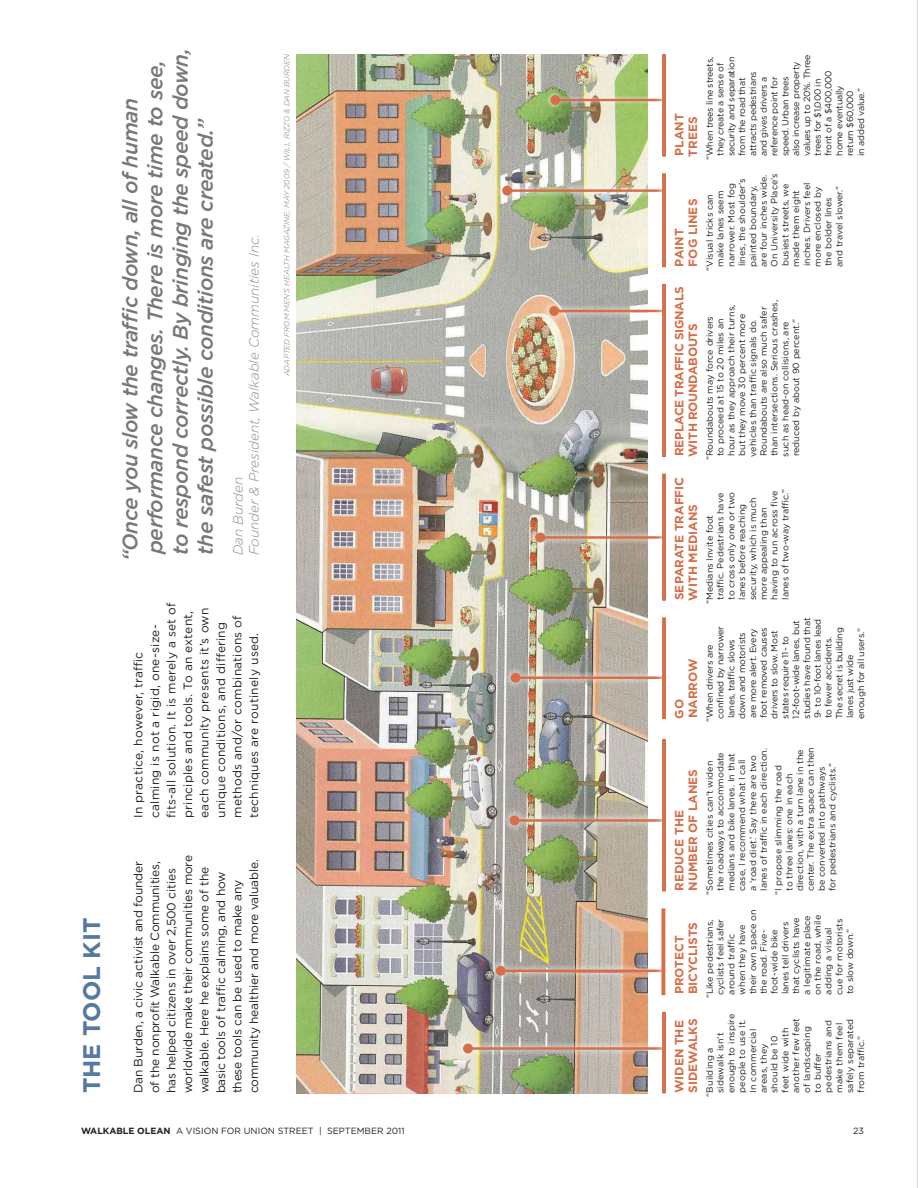
<style>
.page{position:relative;width:918px;height:1188px;background:#fff}
.page>*{position:absolute;margin:0;border:0;box-sizing:border-box;transform-origin:0 0}
.t1{font:700 24px "Gotham";color:#5579a0}
.t2{font:italic 500 21px/25.2px "Gotham";letter-spacing:-.02em;color:#76787b}
.t3{font:italic 300 13.5px/16.2px "Gotham";color:#8a8c8f}
.t4{font:12px/16.5px "Gotham";letter-spacing:-.01em;color:#231f20}
.t5{font:12px/16.5px "Gotham";letter-spacing:.02em;color:#231f20}
.t6{font:700 12px/13.5px "Gotham";color:#d56f4a}
.t7{font:700 12px/13.5px "Gotham";letter-spacing:-.02em;color:#d56f4a}
.t8{font:9px/10.8px "Gotham";color:#231f20}
.t9{font:9px/10.8px "Gotham";letter-spacing:-.02em;color:#231f20}
.t10{font:italic 300 7.5px "Gotham";color:#76787b}
.s1{font-weight:700}
</style>
<div class="page">
<hr style="left:917px;top:0;width:1px;height:1188px;background:#c7c8ca">
<img style="left:297px;top:54px;width:351px;height:1039px">
<div style="left:457px;top:1038px;width:213px;height:21px;background:#fff;opacity:.75"></div>
<hr style="left:468px;top:1047px;width:196px;height:3px;background:#d56f4a">
<div style="left:463px;top:1044px;width:10px;height:9px;background:#d56f4a;border-radius:50%"></div>
<div style="left:490px;top:960px;width:179px;height:21px;background:#fff;opacity:.75"></div>
<hr style="left:501px;top:970px;width:163px;height:2px;background:#d56f4a">
<div style="left:496px;top:966px;width:10px;height:10px;background:#d56f4a;border-radius:50%"></div>
<div style="left:504px;top:810px;width:166px;height:21px;background:#fff;opacity:.75"></div>
<hr style="left:514px;top:819px;width:150px;height:3px;background:#d56f4a">
<div style="left:509px;top:816px;width:10px;height:9px;background:#d56f4a;border-radius:50%"></div>
<div style="left:505px;top:667px;width:165px;height:21px;background:#fff;opacity:.75"></div>
<hr style="left:516px;top:676px;width:148px;height:3px;background:#d56f4a">
<div style="left:511px;top:673px;width:10px;height:10px;background:#d56f4a;border-radius:50%"></div>
<div style="left:530px;top:527px;width:140px;height:21px;background:#fff;opacity:.75"></div>
<hr style="left:540px;top:536px;width:124px;height:3px;background:#d56f4a">
<div style="left:535px;top:532px;width:10px;height:10px;background:#d56f4a;border-radius:50%"></div>
<div style="left:544px;top:300px;width:125px;height:21px;background:#fff;opacity:.75"></div>
<hr style="left:554px;top:310px;width:110px;height:2px;background:#d56f4a">
<div style="left:549px;top:306px;width:10px;height:10px;background:#d56f4a;border-radius:50%"></div>
<div style="left:497px;top:180px;width:172px;height:21px;background:#fff;opacity:.75"></div>
<hr style="left:507px;top:189px;width:157px;height:3px;background:#d56f4a">
<div style="left:502px;top:186px;width:10px;height:10px;background:#d56f4a;border-radius:50%"></div>
<div style="left:548px;top:92px;width:119px;height:16px;background:#fff;opacity:.75"></div>
<hr style="left:555px;top:99px;width:109px;height:2px;background:#d56f4a">
<div style="left:550px;top:95px;width:10px;height:10px;background:#d56f4a;border-radius:50%"></div>
<div style="left:657px;top:278px;width:15px;height:185px;background:#fff"></div>
<hr style="left:662px;top:284px;width:4px;height:173px;background:#d56f4a">
<div style="left:657px;top:168px;width:15px;height:105px;background:#fff"></div>
<hr style="left:662px;top:173px;width:4px;height:94px;background:#d67551">
<div style="left:657px;top:1006px;width:15px;height:93px;background:#fff"></div>
<hr style="left:662px;top:1012px;width:4px;height:81px;background:#d56f4a">
<div style="left:656px;top:903px;width:15px;height:98px;background:#fff"></div>
<svg style="left:661px;top:908px;width:4px;height:87px"></svg>
<div style="left:657px;top:733px;width:15px;height:164px;background:#fff"></div>
<hr style="left:662px;top:739px;width:4px;height:153px;background:#d67451">
<div style="left:657px;top:612px;width:15px;height:113px;background:#fff"></div>
<hr style="left:662px;top:617px;width:4px;height:102px;background:#d67451">
<div style="left:657px;top:468px;width:15px;height:138px;background:#fff"></div>
<hr style="left:662px;top:474px;width:4px;height:127px;background:#d67451">
<div style="left:657px;top:48px;width:15px;height:114px;background:#fff"></div>
<hr style="left:662px;top:54px;width:4px;height:103px;background:#d67451">
<p class="t1" style="left:76px;top:1093px;width:177px;rotate:-90deg">THE TOOL KIT</p>
<p class="t2" style="left:117px;top:561px;width:516px;rotate:-90deg">“Once you slow the traffic down, all of human performance changes. There is more time to see, to respond correctly. By bringing the speed down, the safest possible conditions are created.”</p>
<p class="t3" style="left:229px;top:555px;width:322px;rotate:-90deg">Dan Burden<br>Founder &amp; President, Walkable Communities Inc.</p>
<p class="t5" style="left:130px;top:818px;width:217px;rotate:-90deg">In practice, however, traffic calming is not a rigid, one-size&shy;fits-all solution. It is merely a set of principles and tools. To an extent, each community presents it’s own unique conditions, and differing methods and/or combinations of techniques are routinely used.</p>
<p class="t4" style="left:130px;top:1093px;width:240px;rotate:-90deg">Dan Burden, a civic activist and founder of the nonprofit Walkable Communities, has helped citizens in over 2,500 cities worldwide make their communities more walkable. Here he explains some of the basic tools of traffic calming, and how these tools can be used to make any community healthier and more valuable.</p>
<p class="t10" style="left:282px;top:376px;width:324px;rotate:-90deg">ADAPTED FROM MEN’S HEALTH MAGAZINE, MAY 2009 / WILL RIZZO &amp; DAN BURDEN</p>
<p class="t6" style="left:672px;top:156px;width:44px;rotate:-90deg">PLANT</p>
<p class="t6" style="left:686px;top:157px;width:42px;rotate:-90deg">TREES</p>
<p class="t6" style="left:672px;top:267px;width:69px;rotate:-90deg">PAINT<br>FOG LINES</p>
<p class="t7" style="left:672px;top:457px;width:172px;rotate:-90deg">REPLACE TRAFFIC SIGNALS<br>WITH ROUNDABOUTS</p>
<p class="t6" style="left:672px;top:600px;width:125px;rotate:-90deg">SEPARATE TRAFFIC</p>
<p class="t6" style="left:686px;top:601px;width:98px;rotate:-90deg">WITH MEDIANS</p>
<p class="t6" style="left:686px;top:718px;width:61px;rotate:-90deg">NARROW</p>
<p class="t6" style="left:672px;top:719px;width:21px;rotate:-90deg">GO</p>
<p class="t9" style="left:704px;top:156px;width:103px;text-indent:-4px;rotate:-90deg">“When trees line streets, they create a sense of security and separation from the road that attracts pedestrians and gives drivers a reference point for speed. Urban trees<br>also increase property values up to 20%. Three trees for $1,000 in<br>front of a $400,000 home eventually<br>return $60,000<br>in added value.”</p>
<p class="t8" style="left:704px;top:267px;width:95px;text-indent:-4px;rotate:-90deg">“Visual tricks can make lanes seem narrower. Most fog lines, the shoulder’s painted boundary, are four inches wide.<br>On University Place’s busiest streets, we made them eight inches. Drivers feel more enclosed by the bolder lines<br>and travel slower.”</p>
<p class="t8" style="left:704px;top:457px;width:158px;text-indent:-4px;rotate:-90deg">“Roundabouts may force drivers<br>to proceed at 15 to 20 miles an hour as they approach their turns, but they move 30 percent more vehicles than traffic signals do.<br>Roundabouts are also much safer than intersections. Serious crashes, such as head-on collisions, are reduced by about 90 percent.”</p>
<p class="t8" style="left:704px;top:600px;width:113px;text-indent:-4px;rotate:-90deg">“Medians Invite foot traffic. Pedestrians have to cross only one or two lanes before reaching security, which is much more appealing than having to run across five lanes of two-way traffic.”</p>
<p class="t8" style="left:704px;top:719px;width:103px;text-indent:-3px;rotate:-90deg">“When drivers are confined by narrower lanes, traffic slows down and motorists are more alert. Every foot removed causes drivers to slow. Most states require 11- to<br>12-foot-wide lanes, but studies have found that<br>9- to 10-foot lanes lead to fewer accidents.<br>The secret is building lanes just wide<br>enough for all users.”</p>
<p class="t6" style="left:686px;top:891px;width:123px;rotate:-90deg">NUMBER OF LANES</p>
<p class="t6" style="left:672px;top:891px;width:82px;rotate:-90deg">REDUCE THE</p>
<p class="t6" style="left:672px;top:994px;width:74px;rotate:-90deg">PROTECT<br>BICYCLISTS</p>
<p class="t8" style="left:704px;top:891px;width:145px;text-indent:-4px;rotate:-90deg">“Sometimes cities can’t widen the roadways to accommodate medians and bike lanes. In that case, I recommend what I call<br>a ‘road diet.’ Say there are two lanes of traffic in each direction.</p>
<p class="t8" style="left:773px;top:891px;width:146px;text-indent:-4px;rotate:-90deg">“I propose slimming the road<br>to three lanes: one in each direction, with a turn lane in the center. The extra space can then be converted into pathways<br>for pedestrians and cyclists.”</p>
<p class="t8" style="left:704px;top:995px;width:87px;text-indent:-4px;rotate:-90deg">“Like pedestrians, cyclists feel safer around traffic when they have their own space on the road. Five&shy;foot-wide bike lanes tell drivers that cyclists have<br>a legitimate place on the road, while adding a visual<br>cue for motorists to slow down.”</p>
<p class="t6" style="left:672px;top:1093px;width:77px;rotate:-90deg">WIDEN THE<br>SIDEWALKS</p>
<p class="t8" style="left:704px;top:1093px;width:81px;text-indent:-4px;rotate:-90deg">“Building a sidewalk isn’t enough to inspire people to use It.<br>In commercial areas, they should be 10<br>feet wide with another few feet of landscaping<br>to buffer pedestrians and make them feel safely separated from traffic.”</p>
<p class="t8" style="left:81px;top:1125px;width:325px"><span class="s1">WALKABLE OLEAN</span> A VISION FOR UNION STREET | SEPTEMBER 2011</p>
<p class="t8" style="left:853px;top:1125px;width:12px">23</p>
</div>
